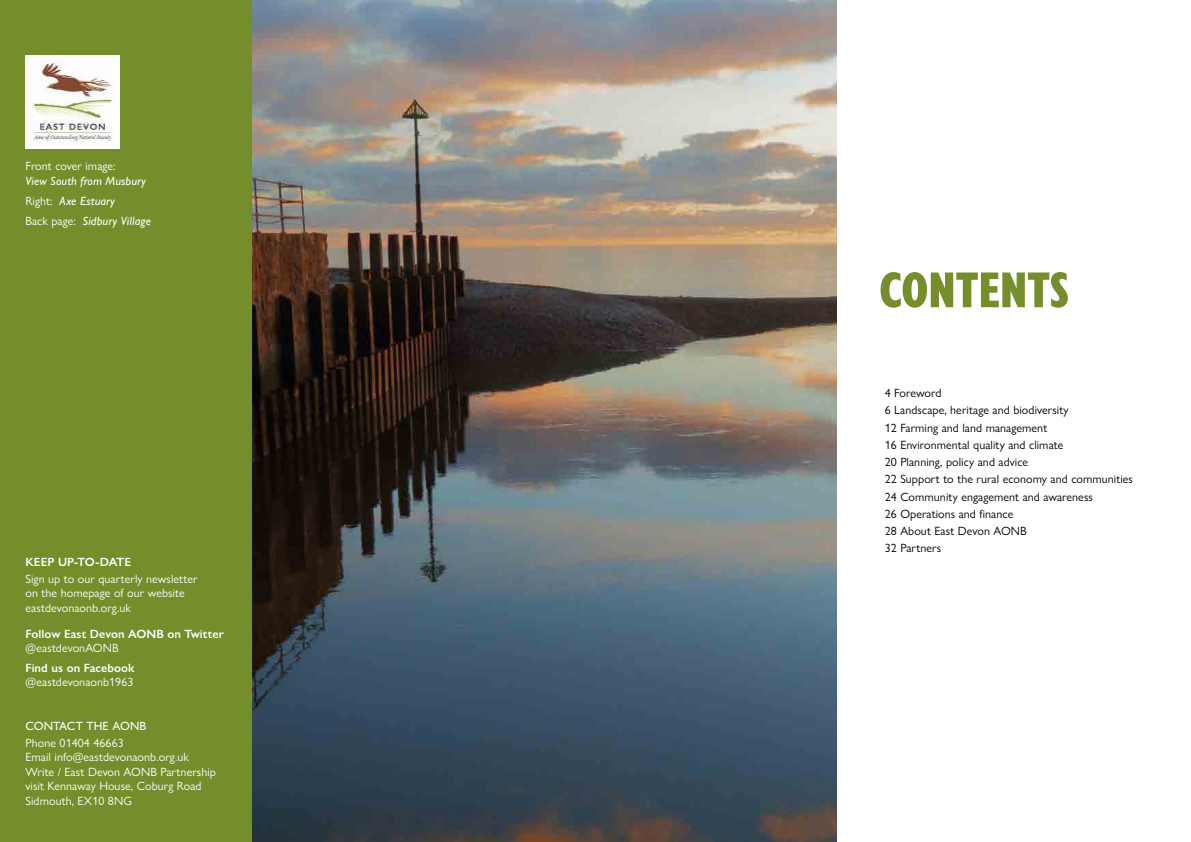
<style>
.page{position:relative;width:1191px;height:842px;background:#fff}
.page>*{position:absolute;margin:0;border:0;box-sizing:border-box;transform-origin:0 0}
.t1{font:800 condensed 52px "Gill Sans Nova";letter-spacing:-.01em;color:#738e2b}
.t2{font:12px/17.2px "Gill Sans Nova";letter-spacing:.005em;color:#000}
.t3{font:12px/14.4px "Gill Sans Nova";letter-spacing:.005em;color:#fff}
.t4{font:italic 500 12px/20.1px "Gill Sans Nova";letter-spacing:.005em;color:#fff}
.t5{font:600 12px "Gill Sans Nova";letter-spacing:.005em;color:#fff}
.t6{font:500 12px "Gill Sans Nova";letter-spacing:.005em;color:#fff}
.s1{font-weight:400;font-style:normal}
</style>
<div class="page">
<div style="left:0;top:0;width:252px;height:842px;background:#738e2b"></div>
<img style="left:252px;top:0;width:584px;height:842px">
<img style="left:26px;top:55px;width:93px;height:94px">
<p class="t3" style="left:26px;top:159px;width:92px">Front cover image:</p>
<p class="t4" style="left:26px;top:170px;width:127px">View South from Musbury<br><span class="s1">Right:</span> Axe Estuary<br><span class="s1">Back page:</span> Sidbury Village</p>
<p class="t5" style="left:26px;top:554px;width:107px">KEEP UP-TO-DATE</p>
<p class="t3" style="left:26px;top:572px;width:174px">Sign up to our quarterly newsletter on the homepage of our website eastdevonaonb.org.uk</p>
<p class="t5" style="left:26px;top:626px;width:200px">Follow East Devon AONB on Twitter</p>
<p class="t3" style="left:26px;top:641px;width:95px">@eastdevonAONB</p>
<p class="t5" style="left:26px;top:660px;width:111px">Find us on Facebook</p>
<p class="t3" style="left:26px;top:675px;width:109px">@eastdevonaonb1963</p>
<p class="t6" style="left:26px;top:718px;width:122px">CONTACT THE AONB</p>
<p class="t3" style="left:26px;top:735px;width:192px">Phone 01404 46663<br>Email info@eastdevonaonb.org.uk<br>Write / East Devon AONB Partnership visit Kennaway House, Coburg Road<br>Sidmouth, EX10 8NG</p>
<h1 class="t1" style="left:879px;top:254px;width:192px">CONTENTS</h1>
<p class="t2" style="left:884px;top:384px;width:250px">4 Foreword<br>6 Landscape, heritage and biodiversity<br>12 Farming and land management<br>16 Environmental quality and climate<br>20 Planning, policy and advice<br>22 Support to the rural economy and communities<br>24 Community engagement and awareness<br>26 Operations and finance<br>28 About East Devon AONB<br>32 Partners</p>
</div>
